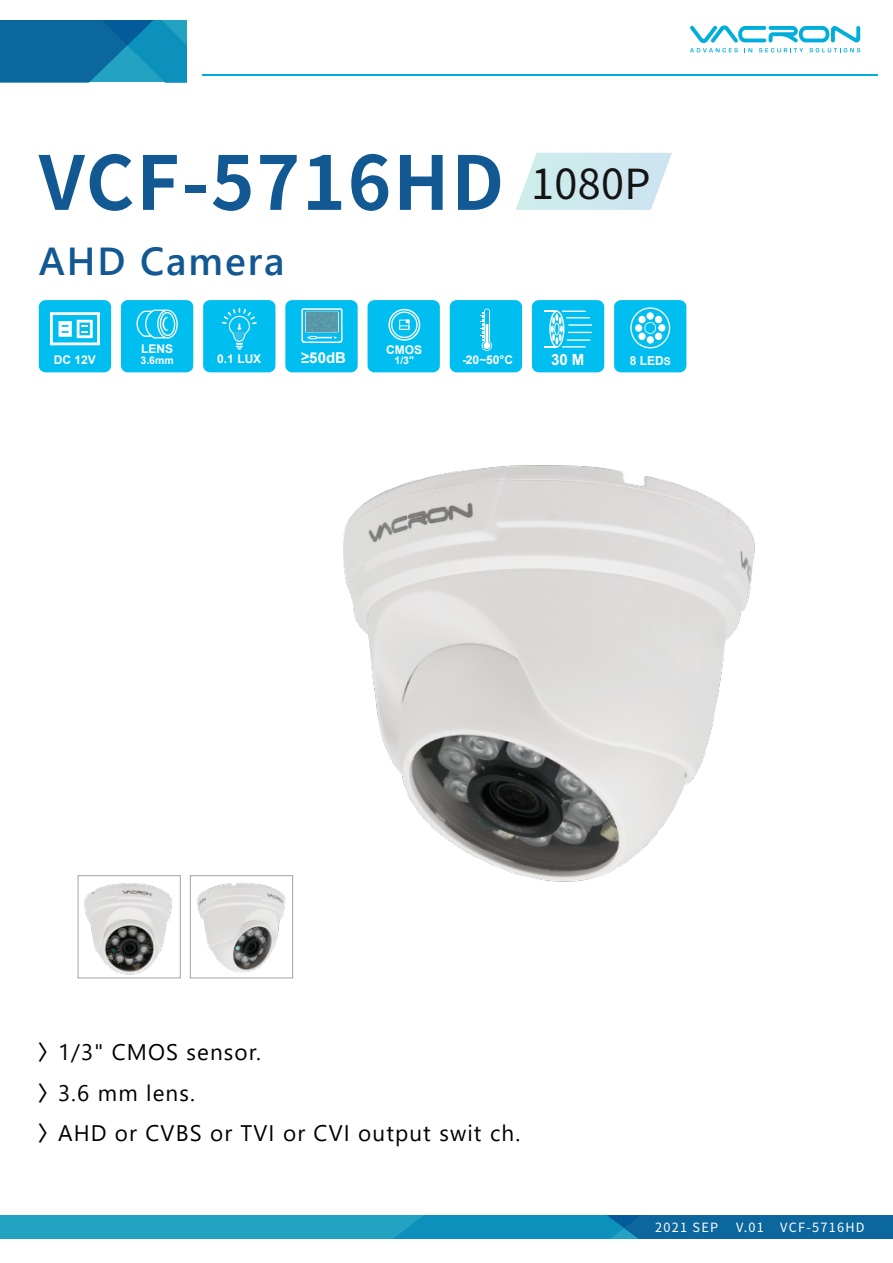
<style>
.page{position:relative;width:893px;height:1263px;background:#fff}
.page>*{position:absolute;margin:0;border:0;box-sizing:border-box;transform-origin:0 0}
.t1{font:700 74.25px "Noto Sans CJ Ktc";letter-spacing:.025em;color:#125993}
.t2{font:41.4px "Noto Sans CJ Ktc";letter-spacing:.01em;color:#141414}
.t3{font:600 39px "Segoe UI";letter-spacing:.05em;color:#125993}
.t4{font:22.5px/40.5px "Yu Gothic UI";letter-spacing:.05em;color:#000}
.t5{font:700 15.45px "Arial";color:#fff}
.t6{font:700 15px "Arial";color:#fff}
.t7{font:12.75px "Noto Sans CJ Ktc";letter-spacing:.1em;color:#fff}
.t8{font:700 12.3px "Arial";color:#fff}
.t9{font:700 12px "Arial";color:#fff}
.t10{font:700 10.5px "Arial";color:#fff}
.s1{font-size:10.8px}
.s2{font-family:"Noto Sans CJ Ktc";font-weight:500;font-size:21px}
</style>
<div class="page">
<div style="left:0;top:1215px;width:893px;height:23px;background:#23a3c1"></div>
<svg style="left:395px;top:1215px;width:498px;height:23px;background:#0b7aab"></svg>
<hr style="left:202px;top:74px;width:676px;height:2px;background:#00aedc">
<svg style="left:0;top:20px;width:186px;height:62px;background:#0d77a8"></svg>
<svg style="left:690px;top:25px;width:170px;height:27px"></svg>
<div style="left:121px;top:300px;width:72px;height:72px;background:#00bef0;border-radius:7px"></div>
<svg style="left:136px;top:310px;width:42px;height:29px"></svg>
<div style="left:39px;top:300px;width:72px;height:72px;background:#00bef0;border-radius:7px"></div>
<svg style="left:50px;top:312px;width:50px;height:33px"></svg>
<div style="left:203px;top:300px;width:72px;height:72px;background:#00bef0;border-radius:7px"></div>
<svg style="left:222px;top:308px;width:35px;height:42px"></svg>
<div style="left:285px;top:300px;width:73px;height:72px;background:#00bef0;border-radius:7px"></div>
<div style="left:301px;top:308px;width:41px;height:34px;border:2px solid #fff"></div>
<svg style="left:305px;top:311px;width:34px;height:28px"></svg>
<div style="left:305px;top:311px;width:34px;height:21px;background:#5999a9;border-radius:2px"></div>
<div style="left:305px;top:311px;width:34px;height:22px;border:1px solid #fff;border-radius:2px"></div>
<div style="left:368px;top:300px;width:72px;height:72px;background:#00bef0;border-radius:7px"></div>
<svg style="left:388px;top:309px;width:32px;height:32px"></svg>
<div style="left:450px;top:300px;width:72px;height:72px;background:#00bef0;border-radius:7px"></div>
<svg style="left:480px;top:309px;width:12px;height:42px"></svg>
<div style="left:532px;top:300px;width:72px;height:72px;background:#00bef0;border-radius:7px"></div>
<svg style="left:544px;top:311px;width:48px;height:36px"></svg>
<hr style="left:568px;top:324px;width:24px;height:2px;background:#fff">
<div style="left:614px;top:300px;width:72px;height:72px;background:#00bef0;border-radius:7px"></div>
<svg style="left:630px;top:307px;width:40px;height:41px"></svg>
<img style="left:343px;top:465px;width:412px;height:417px">
<div style="left:78px;top:875px;width:103px;height:103px;border:1px solid #a3a3a3"></div>
<div style="left:190px;top:875px;width:103px;height:103px;border:1px solid #a3a3a3"></div>
<img style="left:84px;top:883px;width:89px;height:92px">
<img style="left:197px;top:882px;width:88px;height:91px">
<svg style="left:515px;top:153px;width:157px;height:57px;background:#d4ebf0"></svg>
<h1 class="t1" style="left:39px;top:141px;width:467px">VCF-5716HD</h1>
<h3 class="t3" style="left:39px;top:224px;width:247px">AHD Camera</h3>
<h2 class="t2" style="left:531px;top:161px;width:121px">1080P</h2>
<p class="t9" style="left:141px;top:340px;width:34px">LENS</p>
<p class="t9" style="left:54px;top:351px;width:44px">DC 12V</p>
<p class="t10" style="left:140px;top:352px;width:35px">3.6mm</p>
<p class="t9" style="left:217px;top:350px;width:46px">0.1 LUX</p>
<p class="t6" style="left:301px;top:348px;width:46px">≥50dB</p>
<p class="t9" style="left:386px;top:341px;width:37px">CMOS</p>
<p class="t10" style="left:394px;top:353px;width:21px">1/3"</p>
<p class="t9" style="left:462px;top:351px;width:52px">-20~50°C</p>
<p class="t5" style="left:551px;top:348px;width:35px">30 M</p>
<p class="t8" style="left:630px;top:352px;width:43px">8 LED<span class="s1">S</span></p>
<p class="t4" style="left:38px;top:1029px;width:484px"><span class="s2">〉</span>1/3" CMOS sensor.<br><span class="s2">〉</span>3.6 mm lens.<br><span class="s2">〉</span>AHD or CVBS or TVI or CVI output swit ch.</p>
<p class="t7" style="left:655px;top:1220px;width:65px">2021 SEP</p>
<p class="t7" style="left:736px;top:1220px;width:29px">V.01</p>
<p class="t7" style="left:780px;top:1220px;width:86px">VCF-5716HD</p>
</div>
